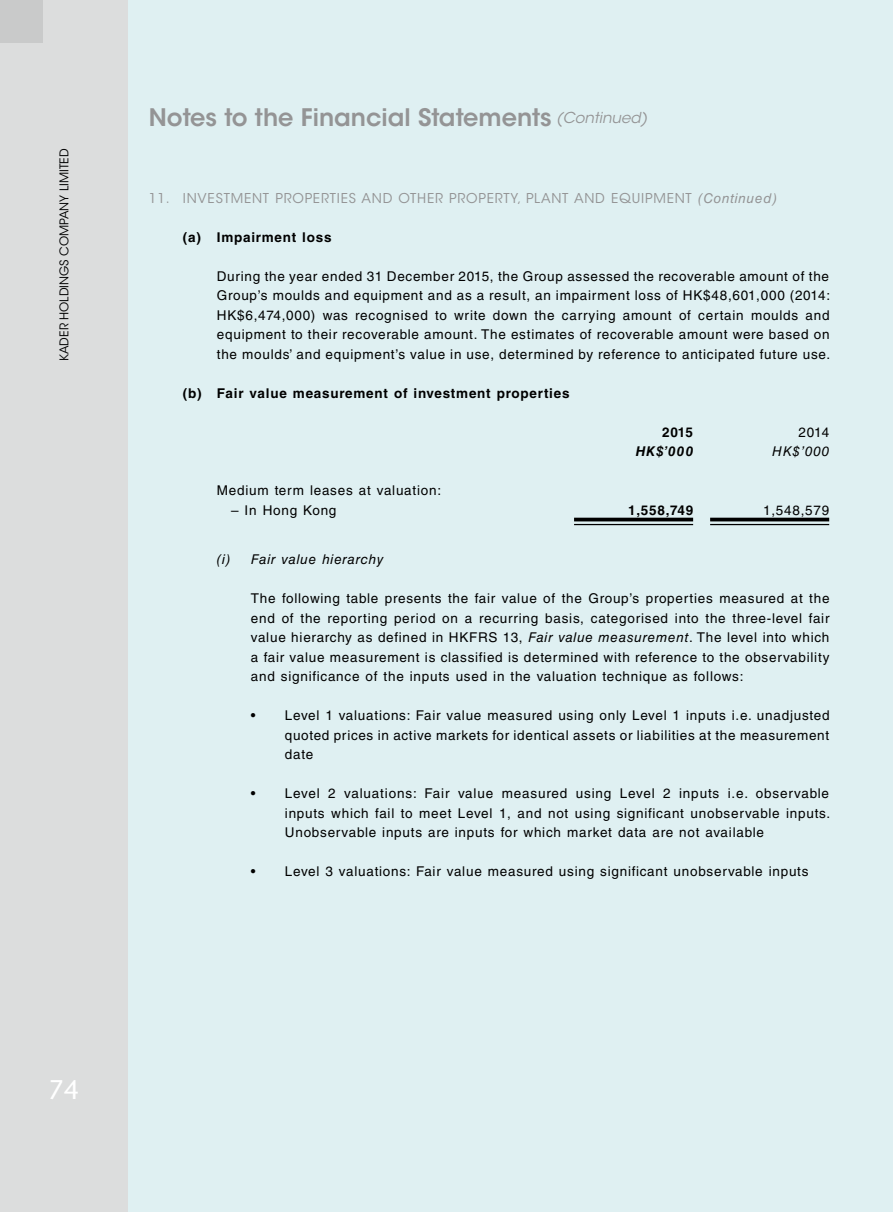
<style>
.page{position:relative;width:893px;height:1212px;background:#dff0f2}
.page>*{position:absolute;margin:0;border:0;box-sizing:border-box;transform-origin:0 0}
.t1{font:500 27px "Stone Sans Std";color:#fff}
.t2{font:600 24px "ITC Avant Garde Std";color:#949495}
.t3{font:13.5px/19.5px "Helvetica LT Std";letter-spacing:.055em;color:#000;text-align:justify}
.t4{font:700 13.5px "Helvetica LT Std";letter-spacing:.055em;color:#000}
.t5{font:13.5px "ITC Avant Garde Std";letter-spacing:.06em;color:#949495}
.t6{font:italic 13.5px "Helvetica LT Std";letter-spacing:.055em;color:#000}
.t7{font:italic 700 13.5px "Helvetica LT Std";color:#000}
.t8{font:12px "ITC Avant Garde Std";color:#000}
.s1{font-weight:400;font-style:italic;font-size:15px}
.s2{font-family:"Helvetica LT Std";font-style:italic}
.s3{font-style:italic}
</style>
<div class="page">
<div style="left:0;top:0;width:128px;height:1212px;background:#dcdddd"></div>
<div style="left:0;top:0;width:43px;height:43px;background:#c9caca"></div>
<hr style="left:574px;top:518px;width:119px;height:3px;background:#000">
<hr style="left:574px;top:524px;width:119px;height:1px;background:#000">
<hr style="left:710px;top:518px;width:119px;height:3px;background:#000">
<hr style="left:710px;top:524px;width:119px;height:1px;background:#000">
<p class="t8" style="left:57px;top:361px;width:214px;rotate:-90deg">KADER HOLDINGS COMPANY LIMITED</p>
<h2 class="t2" style="left:149px;top:102px;width:500px">Notes to the Financial Statements <span class="s1">(Continued)</span></h2>
<p class="t5" style="left:149px;top:189px;width:630px">11. INVESTMENT PROPERTIES AND OTHER PROPERTY, PLANT AND EQUIPMENT <span class="s2">(Continued)</span></p>
<p class="t4" style="left:183px;top:229px;width:150px">(a) Impairment loss</p>
<p class="t3" style="left:217px;top:266px;width:615px">During the year ended 31 December 2015, the Group assessed the recoverable amount of the Group’s moulds and equipment and as a result, an impairment loss of HK$48,601,000 (2014:<br>HK$6,474,000) was recognised to write down the carrying amount of certain moulds and equipment to their recoverable amount. The estimates of recoverable amount were based on the moulds’ and equipment’s value in use, determined by reference to anticipated future use.</p>
<p class="t4" style="left:183px;top:385px;width:388px">(b) Fair value measurement of investment properties</p>
<p class="t4" style="left:662px;top:424px;width:33px">2015</p>
<p class="t3" style="left:798px;top:422px;width:32px">2014</p>
<p class="t7" style="left:636px;top:443px;width:59px">HK$’000</p>
<p class="t6" style="left:772px;top:443px;width:59px">HK$’000</p>
<p class="t3" style="left:217px;top:481px;width:226px">Medium term leases at valuation:</p>
<p class="t3" style="left:231px;top:500px;width:107px">– In Hong Kong</p>
<p class="t4" style="left:628px;top:502px;width:67px">1,558,749</p>
<p class="t3" style="left:763px;top:500px;width:68px">1,548,579</p>
<p class="t6" style="left:217px;top:552px;width:168px">(i) Fair value hierarchy</p>
<p class="t3" style="left:251px;top:589px;width:580px">The following table presents the fair value of the Group’s properties measured at the end of the reporting period on a recurring basis, categorised into the three-level fair value hierarchy as defined in HKFRS 13, <span class="s3">Fair value measurement</span>. The level into which a fair value measurement is classified is determined with reference to the observability and significance of the inputs used in the valuation technique as follows:</p>
<p class="t3" style="left:285px;top:706px;width:546px;text-indent:-34px">• Level 1 valuations: Fair value measured using only Level 1 inputs i.e. unadjusted quoted prices in active markets for identical assets or liabilities at the measurement date</p>
<p class="t3" style="left:285px;top:784px;width:547px;text-indent:-34px">• Level 2 valuations: Fair value measured using Level 2 inputs i.e. observable inputs which fail to meet Level 1, and not using significant unobservable inputs.<br>Unobservable inputs are inputs for which market data are not available</p>
<p class="t3" style="left:251px;top:862px;width:559px">• Level 3 valuations: Fair value measured using significant unobservable inputs</p>
<h1 class="t1" style="left:48px;top:1074px;width:32px">74</h1>
</div>
